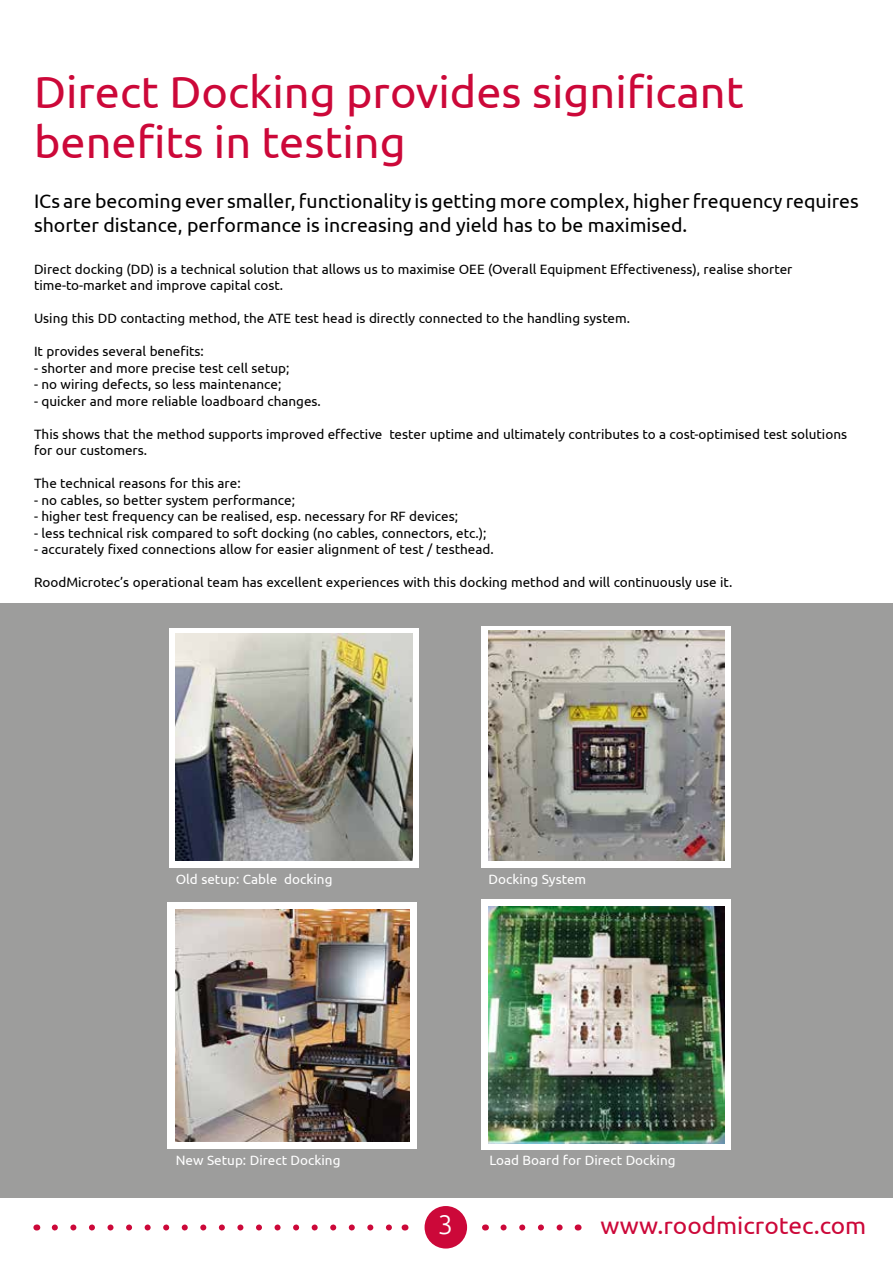
<style>
.page{position:relative;width:893px;height:1263px;background:#fff}
.page>*{position:absolute;margin:0;border:0;box-sizing:border-box;transform-origin:0 0}
.t1{font:45px/49.5px "Ubuntu";color:#cc0839}
.t2{font:300 27px "Ubuntu";color:#fff}
.t3{font:24px "Ubuntu";color:#cc0839}
.t4{font:19.5px/24px "Ubuntu";color:#000}
.t5{font:13.5px/16.5px "Ubuntu";color:#000}
.t6{font:13.5px "Ubuntu";color:#fff}
</style>
<div class="page">
<div style="left:0;top:603px;width:893px;height:595px;background:#9d9d9c"></div>
<div style="left:425px;top:1206px;width:42px;height:42px;background:#cc0839;border-radius:50%"></div>
<svg style="left:55px;top:1224px;width:337px;height:6px"></svg>
<svg style="left:503px;top:1224px;width:60px;height:6px"></svg>
<div style="left:167px;top:902px;width:250px;height:247px;background:#fff"></div>
<div style="left:482px;top:626px;width:249px;height:242px;background:#fff"></div>
<svg style="left:169px;top:628px;width:249px;height:240px;background:#f0f0f0"></svg>
<img style="left:176px;top:634px;width:236px;height:226px">
<img style="left:488px;top:631px;width:237px;height:230px">
<img style="left:176px;top:910px;width:234px;height:232px">
<div style="left:481px;top:899px;width:249px;height:251px;background:#fff"></div>
<img style="left:488px;top:906px;width:237px;height:237px">
<h1 class="t1" style="left:34px;top:66px;width:711px">Direct Docking provides significant benefits in testing</h1>
<h3 class="t4" style="left:34px;top:188px;width:826px">ICs are becoming ever smaller, functionality is getting more complex, higher frequency requires shorter distance, performance is increasing and yield has to be maximised.</h3>
<p class="t5" style="left:34px;top:260px;width:760px">Direct docking (DD) is a technical solution that allows us to maximise OEE (Overall Equipment Effectiveness), realise shorter time-to-market and improve capital cost.</p>
<p class="t5" style="left:34px;top:310px;width:598px">Using this DD contacting method, the ATE test head is directly connected to the handling system.</p>
<p class="t5" style="left:34px;top:343px;width:171px">It provides several benefits:</p>
<p class="t5" style="left:34px;top:359px;width:257px">- shorter and more precise test cell setup;</p>
<p class="t5" style="left:34px;top:376px;width:249px">- no wiring defects, so less maintenance;</p>
<p class="t5" style="left:34px;top:392px;width:288px">- quicker and more reliable loadboard changes.</p>
<p class="t5" style="left:34px;top:425px;width:815px">This shows that the method supports improved effective tester uptime and ultimately contributes to a cost-optimised test solutions for our customers.</p>
<p class="t5" style="left:34px;top:475px;width:208px">The technical reasons for this are:</p>
<p class="t5" style="left:34px;top:491px;width:263px">- no cables, so better system performance;</p>
<p class="t5" style="left:34px;top:508px;width:426px">- higher test frequency can be realised, esp. necessary for RF devices;</p>
<p class="t5" style="left:34px;top:524px;width:454px">- less technical risk compared to soft docking (no cables, connectors, etc.);</p>
<p class="t5" style="left:34px;top:541px;width:461px">- accurately fixed connections allow for easier alignment of test / testhead.</p>
<p class="t5" style="left:34px;top:573px;width:700px">RoodMicrotec’s operational team has excellent experiences with this docking method and will continuously use it.</p>
<p class="t6" style="left:176px;top:871px;width:158px">Old setup: Cable docking</p>
<p class="t6" style="left:488px;top:871px;width:99px">Docking System</p>
<p class="t6" style="left:176px;top:1152px;width:166px">New Setup: Direct Docking</p>
<p class="t6" style="left:489px;top:1152px;width:188px">Load Board for Direct Docking</p>
<h2 class="t2" style="left:438px;top:1208px;width:17px">3</h2>
<h3 class="t3" style="left:600px;top:1211px;width:267px">www.roodmicrotec.com</h3>
</div>
